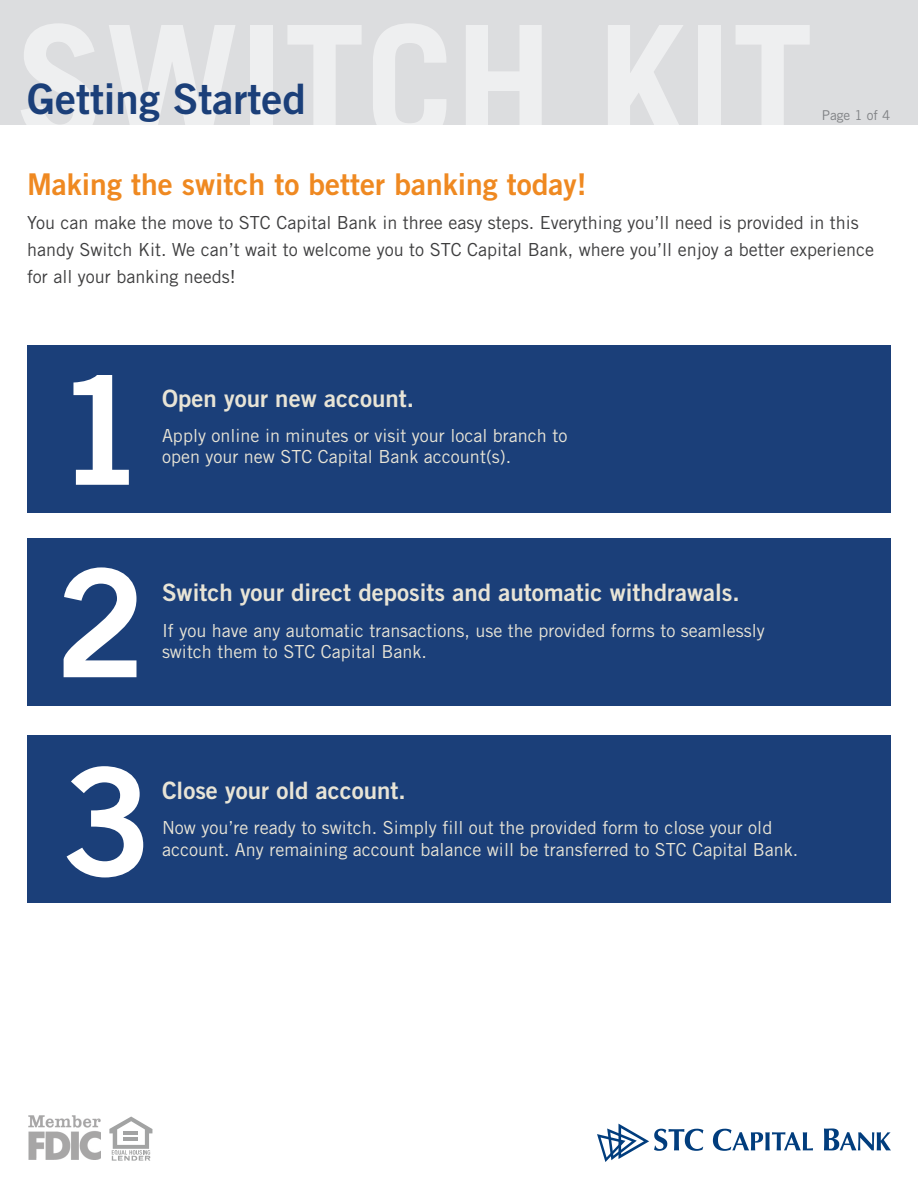
<style>
.page{position:relative;width:918px;height:1188px;background:#fff}
.page>*{position:absolute;margin:0;border:0;box-sizing:border-box;transform-origin:0 0}
.t1{font:150px/195.6px "Trade Gothic Bold Two";color:#fff;text-align:justify}
.t2{font:42px "Trade Gothic Bold Two";color:#1b3f79}
.t3{font:30px "Trade Gothic Bold Two";color:#ef8921}
.t4{font:24px "Trade Gothic Bold Two";color:#e8e4d6}
.t5{font:18px/21.6px "Trade Gothic";color:#e8e4d6}
.t6{font:18px/27px "Trade Gothic";color:#3e3e3f}
.t7{font:13.5px "Trade Gothic";color:#808285}
</style>
<div class="page">
<div style="left:0;top:0;width:918px;height:164px;background:#dcdddf"></div>
<div style="left:0;top:126px;width:918px;height:42px;background:#fff"></div>
<svg style="left:109px;top:1117px;width:43px;height:44px"></svg>
<img style="left:28px;top:1116px;width:72px;height:44px">
<svg style="left:597px;top:1124px;width:106px;height:38px"></svg>
<svg style="left:713px;top:1129px;width:100px;height:22px"></svg>
<svg style="left:824px;top:1128px;width:67px;height:22px"></svg>
<div style="left:27px;top:538px;width:864px;height:168px;background:#1b3f79"></div>
<div style="left:27px;top:345px;width:864px;height:168px;background:#1b3f79"></div>
<div style="left:27px;top:735px;width:864px;height:168px;background:#1b3f79"></div>
<h2 class="t2" style="left:27px;top:73px;width:280px">Getting Started</h2>
<p class="t7" style="left:822px;top:107px;width:70px">Page 1 of 4</p>
<h3 class="t3" style="left:27px;top:166px;width:561px">Making the switch to better banking today!</h3>
<p class="t6" style="left:27px;top:209px;width:849px">You can make the move to STC Capital Bank in three easy steps. Everything you’ll need is provided in this handy Switch Kit. We can’t wait to welcome you to STC Capital Bank, where you’ll enjoy a better experience for all your banking needs!</p>
<h1 class="t1" style="left:54px;top:331px;width:101px">1<br>2<br>3</h1>
<h3 class="t4" style="left:162px;top:383px;width:253px">Open your new account.</h3>
<p class="t5" style="left:162px;top:424px;width:407px">Apply online in minutes or visit your local branch to open your new STC Capital Bank account(s).</p>
<h3 class="t4" style="left:162px;top:578px;width:579px">Switch your direct deposits and automatic withdrawals.</h3>
<p class="t5" style="left:162px;top:619px;width:604px">If you have any automatic transactions, use the provided forms to seamlessly switch them to STC Capital Bank.</p>
<h3 class="t4" style="left:162px;top:776px;width:245px">Close your old account.</h3>
<p class="t5" style="left:162px;top:817px;width:638px">Now you’re ready to switch. Simply fill out the provided form to close your old account. Any remaining account balance will be transferred to STC Capital Bank.</p>
</div>
